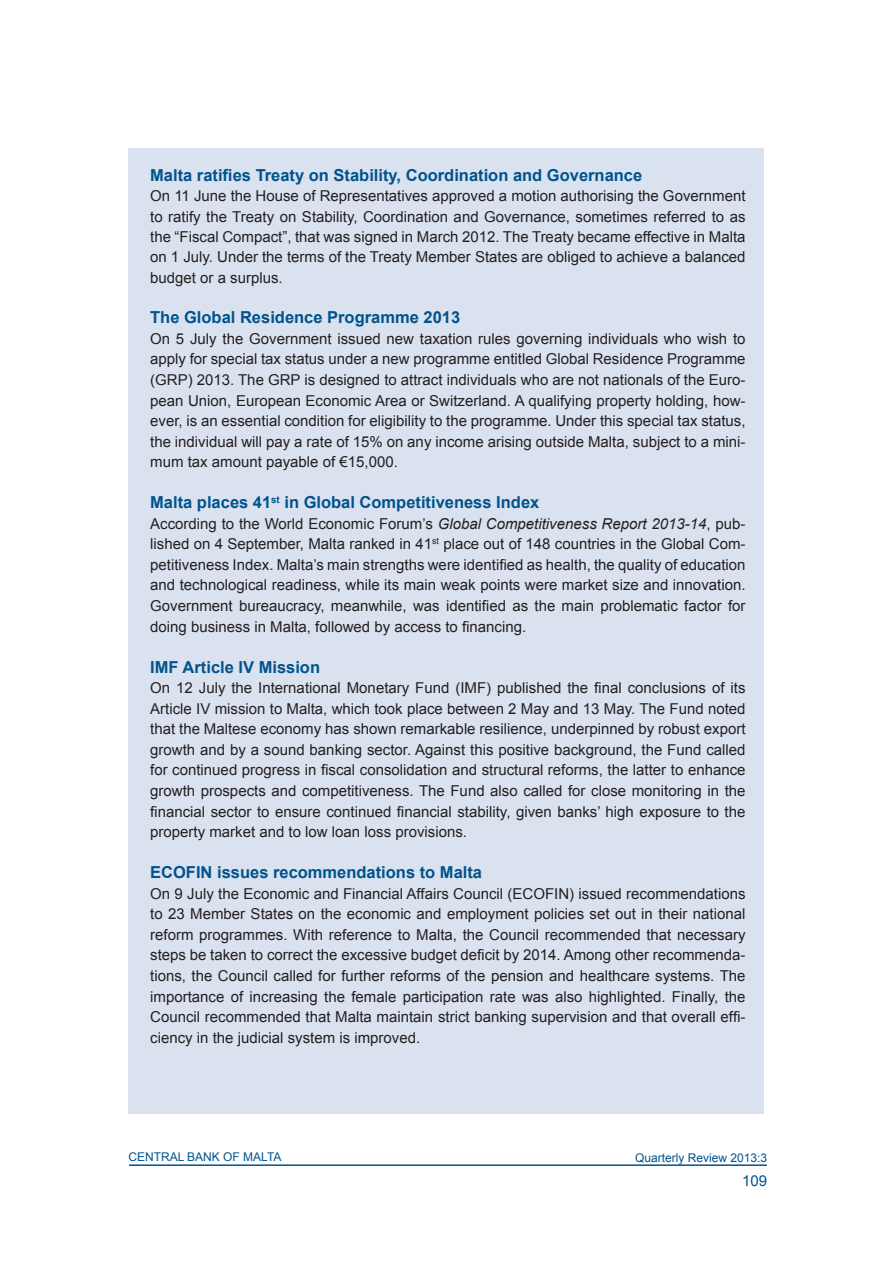
<style>
.page{position:relative;width:893px;height:1263px;background:#fff}
.page>*{position:absolute;margin:0;border:0;box-sizing:border-box;transform-origin:0 0}
.QR_Subhead_Level_1{font:700 16.5px "Arial";color:#00538d}
.QR_Normal_Text{font:15px/20.5px "Arial";color:#231f20;text-align:justify}
.t1{font:15px "Arial";color:#00538d}
.t2{font:12px "Arial";color:#00538d}
.s1{font-style:italic}
</style>
<div class="page">
<hr style="left:129px;top:1164px;width:638px;height:2px;background:#00538d">
<div style="left:129px;top:149px;width:635px;height:965px;background:#dbe2ef"></div>
<p class="QR_Subhead_Level_1" style="left:150px;top:165px;width:494px">Malta ratifies Treaty on Stability, Coordination and Governance</p>
<p class="QR_Normal_Text" style="left:150px;top:186px;width:597px">On 11 June the House of Representatives approved a motion authorising the Government to ratify the Treaty on Stability, Coordination and Governance, sometimes referred to as the “Fiscal Compact”, that was signed in March 2012. The Treaty became effective in Malta on 1 July. Under the terms of the Treaty Member States are obliged to achieve a balanced budget or a surplus.</p>
<p class="QR_Subhead_Level_1" style="left:150px;top:307px;width:311px">The Global Residence Programme 2013</p>
<p class="QR_Normal_Text" style="left:150px;top:328px;width:597px">On 5 July the Government issued new taxation rules governing individuals who wish to apply for special tax status under a new programme entitled Global Residence Programme (GRP) 2013. The GRP is designed to attract individuals who are not nationals of the Euro&shy;pean Union, European Economic Area or Switzerland. A qualifying property holding, how&shy;ever, is an essential condition for eligibility to the programme. Under this special tax status, the individual will pay a rate of 15% on any income arising outside Malta, subject to a mini&shy;mum tax amount payable of €15,000.</p>
<p class="QR_Subhead_Level_1" style="left:150px;top:492px;width:391px">Malta places 41<sup>st</sup> in Global Competitiveness Index</p>
<p class="QR_Normal_Text" style="left:150px;top:513px;width:597px">According to the World Economic Forum’s <span class="s1">Global Competitiveness Report 2013-14</span>, pub&shy;lished on 4 September, Malta ranked in 41<sup>st</sup> place out of 148 countries in the Global Com&shy;petitiveness Index. Malta’s main strengths were identified as health, the quality of education and technological readiness, while its main weak points were market size and innovation.<br>Government bureaucracy, meanwhile, was identified as the main problematic factor for doing business in Malta, followed by access to financing.</p>
<p class="QR_Subhead_Level_1" style="left:150px;top:656px;width:171px">IMF Article IV Mission</p>
<p class="QR_Normal_Text" style="left:150px;top:678px;width:597px">On 12 July the International Monetary Fund (IMF) published the final conclusions of its Article IV mission to Malta, which took place between 2 May and 13 May. The Fund noted that the Maltese economy has shown remarkable resilience, underpinned by robust export growth and by a sound banking sector. Against this positive background, the Fund called for continued progress in fiscal consolidation and structural reforms, the latter to enhance growth prospects and competitiveness. The Fund also called for close monitoring in the financial sector to ensure continued financial stability, given banks’ high exposure to the property market and to low loan loss provisions.</p>
<p class="QR_Subhead_Level_1" style="left:150px;top:861px;width:333px">ECOFIN issues recommendations to Malta</p>
<p class="QR_Normal_Text" style="left:150px;top:883px;width:597px">On 9 July the Economic and Financial Affairs Council (ECOFIN) issued recommendations to 23 Member States on the economic and employment policies set out in their national reform programmes. With reference to Malta, the Council recommended that necessary steps be taken to correct the excessive budget deficit by 2014. Among other recommenda&shy;tions, the Council called for further reforms of the pension and healthcare systems. The importance of increasing the female participation rate was also highlighted. Finally, the Council recommended that Malta maintain strict banking supervision and that overall effi&shy;ciency in the judicial system is improved.</p>
<p class="t2" style="left:128px;top:1149px;width:155px">CENTRAL BANK OF MALTA</p>
<p class="t2" style="left:635px;top:1150px;width:134px">Quarterly Review 2013:3</p>
<p class="t1" style="left:742px;top:1170px;width:27px">109</p>
</div>
